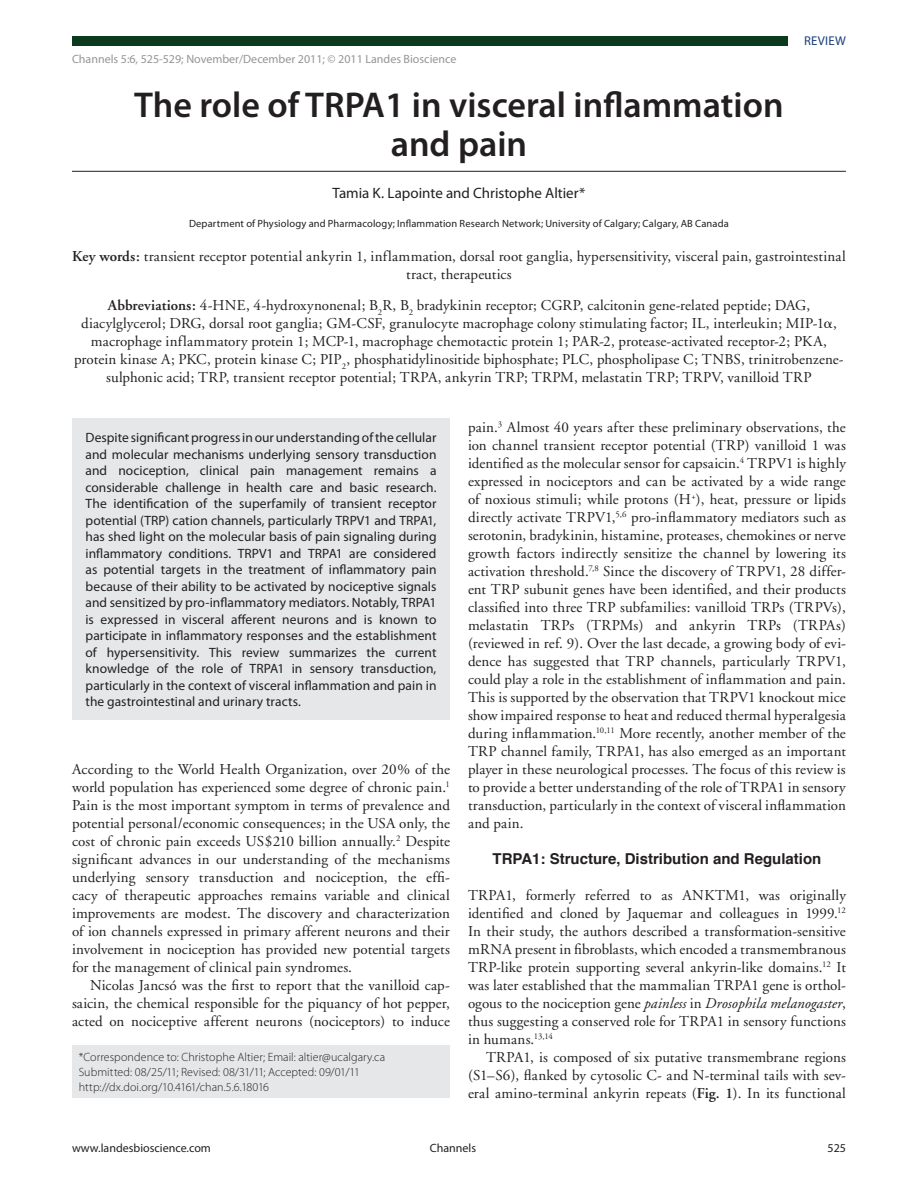
<style>
.page{position:relative;width:918px;height:1188px;background:#fff}
.page>*{position:absolute;margin:0;border:0;box-sizing:border-box;transform-origin:0 0}
.t1{font:600 36px/39px "Myriad Pro";color:#231f20;text-align:center}
.Body_text{font:15px/18px "Adobe Garamond";letter-spacing:.01em;color:#231f20;text-align:justify}
.Body_text_First_Line{font:15px/18px "Adobe Garamond";letter-spacing:.01em;color:#231f20;text-align:justify}
.Keywords_Abbr{font:15px/18px "Adobe Garamond";letter-spacing:.01em;color:#231f20;text-align:center}
.Heading{font:700 15px "Helvetica";color:#231f20}
.Authors{font:15px "Myriad Pro";color:#231f20}
.Abstract_First_Line{font:13.5px/16.5px "Myriad Pro";color:#231f20;text-align:justify}
.DEPARTMENT{font:12.75px "Myriad Pro";letter-spacing:.02em;color:#193f7c}
.Corresponding_Author{font:300 12px "Myriad Pro";letter-spacing:.005em;color:#231f20}
.t2{font:12px "Myriad Pro";color:#939598}
.t3{font:12px "Myriad Pro";color:#231f20}
.Affiliations{font:10.5px "Myriad Pro";letter-spacing:.01em;color:#231f20}
.s1{font-weight:600}
.s2{font-family:"Universal Std Greekw Math Pi"}
.s3{font-style:italic}
</style>
<div class="page">
<div style="left:72px;top:36px;width:715px;height:10px;background:#0b3b1c"></div>
<div style="left:72px;top:1045px;width:378px;height:53px;background:#e6e7e9"></div>
<div style="left:72px;top:418px;width:378px;height:302px;background:#e6e7e9"></div>
<hr style="left:72px;top:171px;width:774px;height:1px;background:#231f20">
<p class="t2" style="left:72px;top:52px;width:386px">Channels 5:6, 525-529; November/December 2011; © 2011 Landes Bioscience</p>
<p class="DEPARTMENT" style="left:804px;top:32px;width:43px">REVIEW</p>
<p class="t1" style="left:134px;top:85px;width:651px">The role of TRPA1 in visceral inflammation and pain</p>
<p class="Authors" style="left:333px;top:184px;width:254px">Tamia K. Lapointe and Christophe Altier*</p>
<p class="Affiliations" style="left:189px;top:217px;width:541px">Department of Physiology and Pharmacology; Inflammation Research Network; University of Calgary; Calgary, AB Canada</p>
<p class="Keywords_Abbr" style="left:72px;top:248px;width:775px"><span class="s1">Key words:</span> transient receptor potential ankyrin 1, inflammation, dorsal root ganglia, hypersensitivity, visceral pain, gastrointestinal tract, therapeutics</p>
<p class="Keywords_Abbr" style="left:74px;top:297px;width:771px"><span class="s1">Abbreviations:</span> 4-HNE, 4-hydroxynonenal; B<sub>2</sub>R, B<sub>2</sub> bradykinin receptor; CGRP, calcitonin gene-related peptide; DAG, diacylglycerol; DRG, dorsal root ganglia; GM-CSF, granulocyte macrophage colony stimulating factor; IL, interleukin; MIP-1<span class="s2">α</span>, macrophage inflammatory protein 1; MCP-1, macrophage chemotactic protein 1; PAR-2, protease-activated receptor-2; PKA, protein kinase A; PKC, protein kinase C; PIP<sub>2</sub>, phosphatidylinositide biphosphate; PLC, phospholipase C; TNBS, trinitrobenzene&shy;sulphonic acid; TRP, transient receptor potential; TRPA, ankyrin TRP; TRPM, melastatin TRP; TRPV, vanilloid TRP</p>
<p class="Body_text" style="left:468px;top:419px;width:379px">pain.<sup>3</sup> Almost 40 years after these preliminary observations, the ion channel transient receptor potential (TRP) vanilloid 1 was identified as the molecular sensor for capsaicin.<sup>4</sup> TRPV1 is highly expressed in nociceptors and can be activated by a wide range of noxious stimuli; while protons (H<sup>+</sup>), heat, pressure or lipids directly activate TRPV1,<sup>5,6</sup> pro-inflammatory mediators such as serotonin, bradykinin, histamine, proteases, chemokines or nerve growth factors indirectly sensitize the channel by lowering its activation threshold.<sup>7,8</sup> Since the discovery of TRPV1, 28 differ&shy;ent TRP subunit genes have been identified, and their products classified into three TRP subfamilies: vanilloid TRPs (TRPVs), melastatin TRPs (TRPMs) and ankyrin TRPs (TRPAs) (reviewed in ref. 9). Over the last decade, a growing body of evi&shy;dence has suggested that TRP channels, particularly TRPV1, could play a role in the establishment of inflammation and pain.<br>This is supported by the observation that TRPV1 knockout mice show impaired response to heat and reduced thermal hyperalgesia during inflammation.<sup>10,11</sup> More recently, another member of the TRP channel family, TRPA1, has also emerged as an important player in these neurological processes. The focus of this review is to provide a better understanding of the role of TRPA1 in sensory transduction, particularly in the context of visceral inflammation and pain.</p>
<p class="Heading" style="left:493px;top:847px;width:330px">TRPA1: Structure, Distribution and Regulation</p>
<p class="Body_text_First_Line" style="left:468px;top:887px;width:379px">TRPA1, formerly referred to as ANKTM1, was originally identified and cloned by Jaquemar and colleagues in 1999.<sup>12<br></sup>In their study, the authors described a transformation-sensitive mRNA present in fibroblasts, which encoded a transmembranous TRP-like protein supporting several ankyrin-like domains.<sup>12</sup> It was later established that the mammalian TRPA1 gene is orthol&shy;ogous to the nociception gene <span class="s3">painless</span> in <span class="s3">Drosophila melanogaster</span>, thus suggesting a conserved role for TRPA1 in sensory functions in humans.<sup>13,14</sup></p>
<p class="Body_text" style="left:468px;top:1049px;width:379px;text-indent:18px">TRPA1, is composed of six putative transmembrane regions (S1–S6), flanked by cytosolic C- and N-terminal tails with sev&shy;eral amino-terminal ankyrin repeats (<span class="s1">Fig. 1</span>). In its functional</p>
<p class="Abstract_First_Line" style="left:86px;top:429px;width:353px">Despite significant progress in our understanding of the cellular and molecular mechanisms underlying sensory transduction and nociception, clinical pain management remains a considerable challenge in health care and basic research.<br>The identification of the superfamily of transient receptor potential (TRP) cation channels, particularly TRPV1 and TRPA1, has shed light on the molecular basis of pain signaling during inflammatory conditions. TRPV1 and TRPA1 are considered as potential targets in the treatment of inflammatory pain because of their ability to be activated by nociceptive signals and sensitized by pro-inflammatory mediators. Notably, TRPA1 is expressed in visceral afferent neurons and is known to participate in inflammatory responses and the establishment of hypersensitivity. This review summarizes the current knowledge of the role of TRPA1 in sensory transduction, particularly in the context of visceral inflammation and pain in the gastrointestinal and urinary tracts.</p>
<p class="Body_text_First_Line" style="left:72px;top:761px;width:380px">According to the World Health Organization, over 20% of the world population has experienced some degree of chronic pain.<sup>1<br></sup>Pain is the most important symptom in terms of prevalence and potential personal/economic consequences; in the USA only, the cost of chronic pain exceeds US$210 billion annually.<sup>2</sup> Despite significant advances in our understanding of the mechanisms underlying sensory transduction and nociception, the effi&shy;cacy of therapeutic approaches remains variable and clinical improvements are modest. The discovery and characterization of ion channels expressed in primary afferent neurons and their involvement in nociception has provided new potential targets for the management of clinical pain syndromes.</p>
<p class="Body_text" style="left:72px;top:977px;width:380px;text-indent:18px">Nicolas Jancsó was the first to report that the vanilloid cap&shy;saicin, the chemical responsible for the piquancy of hot pepper, acted on nociceptive afferent neurons (nociceptors) to induce</p>
<p class="Corresponding_Author" style="left:79px;top:1050px;width:308px">*Correspondence to: Christophe Altier; Email: altier@ucalgary.ca</p>
<p class="Corresponding_Author" style="left:79px;top:1065px;width:283px">Submitted: 08/25/11; Revised: 08/31/11; Accepted: 09/01/11</p>
<p class="Corresponding_Author" style="left:79px;top:1080px;width:192px">http://dx.doi.org/10.4161/chan.5.6.18016</p>
<p class="t3" style="left:72px;top:1141px;width:140px">www.landesbioscience.com</p>
<p class="t3" style="left:430px;top:1141px;width:48px">Channels</p>
<p class="t3" style="left:828px;top:1141px;width:20px">525</p>
</div>
